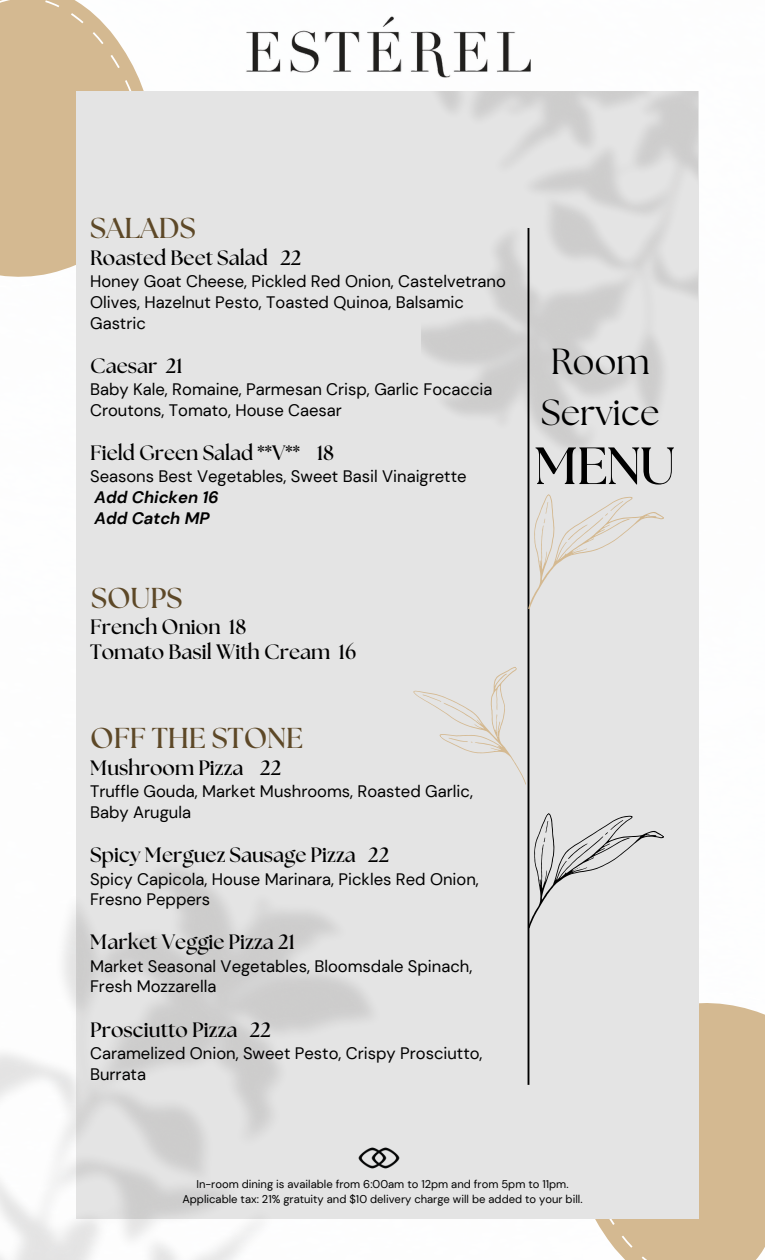
<style>
.page{position:relative;width:765px;height:1260px;background:#fff}
.page>*{position:absolute;margin:0;border:0;box-sizing:border-box;transform-origin:0 0}
.t1{font:700 52.25px "The Seasons";color:#000}
.t2{font:36.25px/50.6px "The Seasons";color:#000}
.t3{font:700 28.75px "The Seasons";color:#5d4827}
.t4{font:700 20.75px/25.2px "The Seasons";color:#000}
.t5{font:16.62px/20.6px "DM Sans";color:#000}
.t6{font:italic 700 16.62px/20.6px "DM Sans";color:#000}
.t7{font:11.25px/15px "DM Sans";color:#000;text-align:center}
</style>
<div class="page">
<svg style="left:0;top:0;width:144px;height:277px;background:#d7bf9b"></svg>
<div style="left:595px;top:1003px;width:170px;height:257px;background:#d4b991"></div>
<div style="left:76px;top:91px;width:623px;height:1128px;background:#e4e4e4"></div>
<img style="left:421px;top:91px;width:277px;height:360px">
<hr style="left:528px;top:228px;width:1px;height:857px;background:#000">
<svg style="left:413px;top:451px;width:251px;height:507px"></svg>
<img style="left:246px;top:16px;width:285px;height:62px">
<img style="left:358px;top:1147px;width:42px;height:22px">
<h3 class="t3" style="left:90px;top:215px;width:107px">SALADS</h3>
<p class="t4" style="left:90px;top:246px;width:213px">Roasted Beet Salad 22</p>
<p class="t5" style="left:90px;top:271px;width:417px">Honey Goat Cheese, Pickled Red Onion, Castelvetrano<br>Olives, Hazelnut Pesto, Toasted Quinoa, Balsamic<br>Gastric</p>
<p class="t4" style="left:90px;top:354px;width:94px">Caesar 21</p>
<p class="t5" style="left:90px;top:379px;width:404px">Baby Kale, Romaine, Parmesan Crisp, Garlic Focaccia<br>Croutons, Tomato, House Caesar</p>
<p class="t4" style="left:90px;top:441px;width:246px">Field Green Salad **V** 18</p>
<p class="t5" style="left:90px;top:466px;width:378px">Seasons Best Vegetables, Sweet Basil Vinaigrette</p>
<p class="t6" style="left:94px;top:487px;width:126px">Add Chicken 16<br>Add Catch MP</p>
<h3 class="t3" style="left:91px;top:585px;width:93px">SOUPS</h3>
<p class="t4" style="left:90px;top:615px;width:268px">French Onion 18<br>Tomato Basil With Cream 16</p>
<h3 class="t3" style="left:90px;top:725px;width:215px">OFF THE STONE</h3>
<p class="t4" style="left:90px;top:756px;width:193px">Mushroom Pizza 22</p>
<p class="t5" style="left:90px;top:781px;width:384px">Truffle Gouda, Market Mushrooms, Roasted Garlic,<br>Baby Arugula</p>
<p class="t4" style="left:90px;top:843px;width:301px">Spicy Merguez Sausage Pizza 22</p>
<p class="t5" style="left:90px;top:869px;width:390px">Spicy Capicola, House Marinara, Pickles Red Onion,<br>Fresno Peppers</p>
<p class="t4" style="left:90px;top:931px;width:207px">Market Veggie Pizza 21</p>
<p class="t5" style="left:90px;top:956px;width:384px">Market Seasonal Vegetables, Bloomsdale Spinach,<br>Fresh Mozzarella</p>
<p class="t4" style="left:90px;top:1018px;width:182px">Prosciutto Pizza 22</p>
<p class="t5" style="left:90px;top:1043px;width:394px">Caramelized Onion, Sweet Pesto, Crispy Prosciutto,<br>Burrata</p>
<h2 class="t2" style="left:541px;top:338px;width:120px">Room<br>Service</h2>
<h1 class="t1" style="left:535px;top:442px;width:142px">MENU</h1>
<p class="t7" style="left:182px;top:1177px;width:402px">In-room dining is available from 6:00am to 12pm and from 5pm to 11pm.<br>Applicable tax: 21% gratuity and $10 delivery charge will be added to your bill.</p>
</div>
